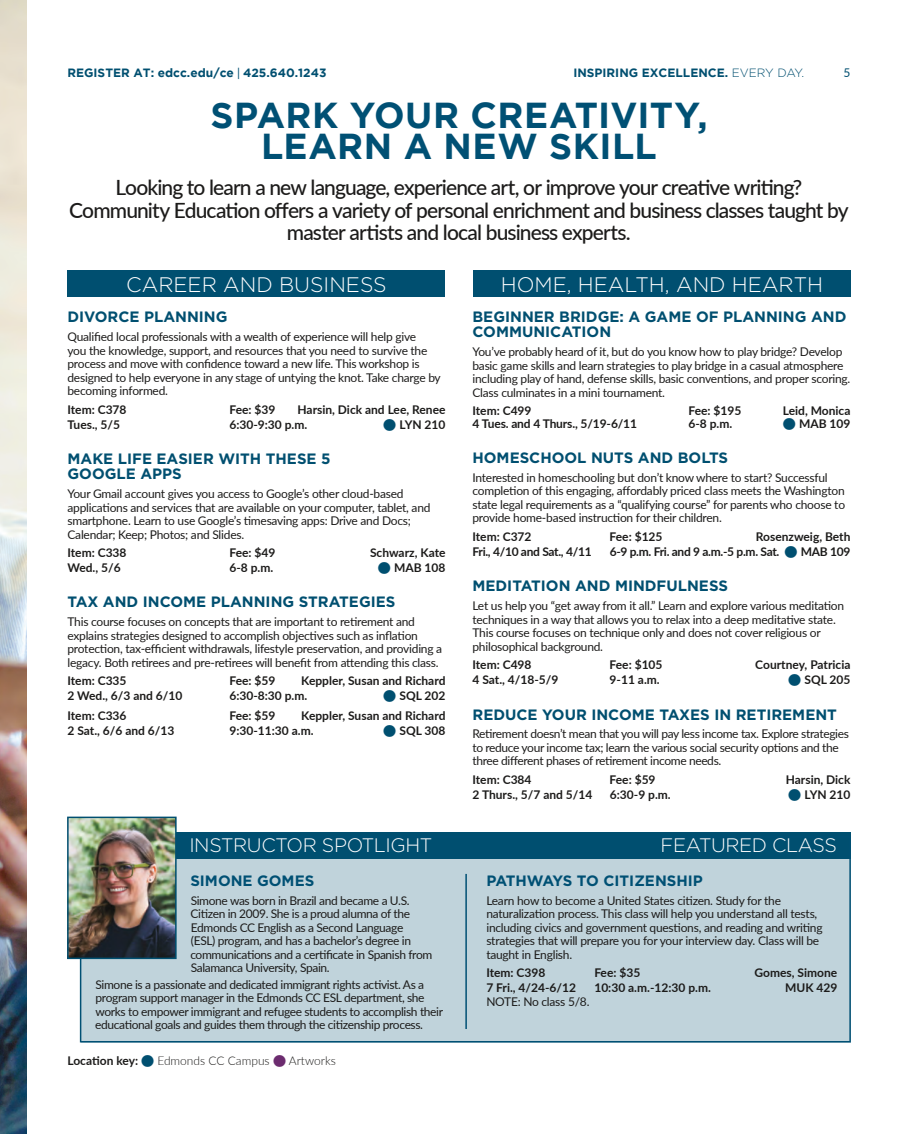
<style>
.page{position:relative;width:918px;height:1134px;background:#fff}
.page>*{position:absolute;margin:0;border:0;box-sizing:border-box;transform-origin:0 0}
.t1{font:700 36px/31.5px "Gotham";letter-spacing:.015em;color:#005074;text-align:center}
.t2{font:500 21px/22.5px "Lato";letter-spacing:-.04em;color:#1c1b1a;text-align:center}
.t3{font:300 21px "Gotham";color:#fff}
.t4{font:300 19.5px "Gotham";letter-spacing:-.02em;color:#fff}
.t5{font:700 15px/15px "Gotham";color:#004f70}
.t6{font:700 15px "Gotham";color:#005074}
.t7{font:12px/13.5px "Lato";letter-spacing:-.02em;color:#1c1b1a}
.t8{font:700 12px "Lato";color:#1c1b1a}
.t9{font:700 12px "Gotham";color:#004f70}
.t10{font:700 12px "Lato";letter-spacing:-.03em;color:#1c1b1a}
.t11{font:300 12px "Lato";color:#1c1b1a}
.t12{font:700 12px "Lato";letter-spacing:-.025em;color:#1c1b1a}
.t13{font:12px "Lato";color:#004f70}
.s1{font-family:"Lato";font-weight:400}
.s2{font-weight:300}
</style>
<div class="page">
<img style="left:0;top:0;width:27px;height:1134px">
<div style="left:68px;top:270px;width:378px;height:27px;background:#004f70"></div>
<div style="left:473px;top:270px;width:378px;height:27px;background:#004f70"></div>
<div style="left:81px;top:848px;width:770px;height:194px;background:#c0d3db"></div>
<div style="left:68px;top:832px;width:783px;height:27px;background:#004f70"></div>
<hr style="left:465px;top:874px;width:2px;height:155px;background:#005074">
<div style="left:80px;top:836px;width:771px;height:206px;border:2px solid #005074"></div>
<img style="left:70px;top:820px;width:104px;height:136px">
<div style="left:67px;top:817px;width:110px;height:142px;border:2px solid #004f70"></div>
<p class="t9" style="left:68px;top:66px;width:260px">REGISTER AT: edcc.edu/ce <span class="s1">|</span> 425.640.1243</p>
<p class="t9" style="left:573px;top:66px;width:232px">INSPIRING EXCELLENCE. <span class="s2">EVERY DAY.</span></p>
<p class="t13" style="left:844px;top:64px;width:8px">5</p>
<h1 class="t1" style="left:210px;top:98px;width:499px">SPARK YOUR CREATIVITY,<br>LEARN A NEW SKILL</h1>
<h2 class="t2" style="left:69px;top:175px;width:781px">Looking to learn a new language, experience art, or improve your creative writing?<br>Community Education offers a variety of personal enrichment and business classes taught by master artists and local business experts.</h2>
<h2 class="t3" style="left:126px;top:271px;width:262px">CAREER AND BUSINESS</h2>
<h2 class="t3" style="left:501px;top:271px;width:324px">HOME, HEALTH, AND HEARTH</h2>
<p class="t5" style="left:68px;top:310px;width:162px">DIVORCE PLANNING</p>
<p class="t7" style="left:68px;top:330px;width:375px">Qualified local professionals with a wealth of experience will help give<br>you the knowledge, support, and resources that you need to survive the process and move with confidence toward a new life. This workshop is designed to help everyone in any stage of untying the knot. Take charge by becoming informed.</p>
<p class="t8" style="left:68px;top:400px;width:61px">Item: C378</p>
<p class="t8" style="left:230px;top:400px;width:47px">Fee: $39</p>
<p class="t8" style="left:298px;top:400px;width:149px">Harsin, Dick and Lee, Renee</p>
<p class="t8" style="left:68px;top:416px;width:54px">Tues., 5/5</p>
<p class="t8" style="left:230px;top:416px;width:79px">6:30-9:30 p.m.</p>
<p class="t8" style="left:400px;top:416px;width:47px">LYN 210</p>
<p class="t5" style="left:68px;top:451px;width:265px">MAKE LIFE EASIER WITH THESE 5<br>GOOGLE APPS</p>
<p class="t7" style="left:68px;top:487px;width:365px">Your Gmail account gives you access to Google’s other cloud-based applications and services that are available on your computer, tablet, and smartphone. Learn to use Google’s timesaving apps: Drive and Docs; Calendar; Keep; Photos; and Slides.</p>
<p class="t8" style="left:68px;top:544px;width:61px">Item: C338</p>
<p class="t8" style="left:230px;top:544px;width:47px">Fee: $49</p>
<p class="t8" style="left:370px;top:544px;width:77px">Schwarz, Kate</p>
<p class="t8" style="left:68px;top:559px;width:55px">Wed., 5/6</p>
<p class="t8" style="left:230px;top:559px;width:45px">6-8 p.m.</p>
<p class="t8" style="left:394px;top:559px;width:53px">MAB 108</p>
<p class="t5" style="left:68px;top:595px;width:329px">TAX AND INCOME PLANNING STRATEGIES</p>
<p class="t7" style="left:68px;top:615px;width:376px">This course focuses on concepts that are important to retirement and explains strategies designed to accomplish objectives such as inflation protection, tax-efficient withdrawals, lifestyle preservation, and providing a legacy. Both retirees and pre-retirees will benefit from attending this class.</p>
<p class="t8" style="left:68px;top:672px;width:61px">Item: C335</p>
<p class="t8" style="left:230px;top:672px;width:47px">Fee: $59</p>
<p class="t8" style="left:301px;top:672px;width:146px">Keppler, Susan and Richard</p>
<p class="t8" style="left:68px;top:687px;width:116px">2 Wed., 6/3 and 6/10</p>
<p class="t8" style="left:230px;top:687px;width:79px">6:30-8:30 p.m.</p>
<p class="t8" style="left:400px;top:687px;width:47px">SQL 202</p>
<p class="t8" style="left:68px;top:707px;width:61px">Item: C336</p>
<p class="t8" style="left:230px;top:707px;width:47px">Fee: $59</p>
<p class="t8" style="left:301px;top:707px;width:146px">Keppler, Susan and Richard</p>
<p class="t8" style="left:68px;top:722px;width:108px">2 Sat., 6/6 and 6/13</p>
<p class="t8" style="left:230px;top:722px;width:86px">9:30-11:30 a.m.</p>
<p class="t8" style="left:400px;top:722px;width:47px">SQL 308</p>
<p class="t5" style="left:472px;top:310px;width:376px">BEGINNER BRIDGE: A GAME OF PLANNING AND<br>COMMUNICATION</p>
<p class="t7" style="left:472px;top:345px;width:379px">You’ve probably heard of it, but do you know how to play bridge? Develop basic game skills and learn strategies to play bridge in a casual atmosphere including play of hand, defense skills, basic conventions, and proper scoring.<br>Class culminates in a mini tournament.</p>
<p class="t8" style="left:472px;top:402px;width:61px">Item: C499</p>
<p class="t8" style="left:688px;top:402px;width:54px">Fee: $195</p>
<p class="t8" style="left:783px;top:402px;width:69px">Leid, Monica</p>
<p class="t8" style="left:472px;top:415px;width:166px">4 Tues. and 4 Thurs., 5/19-6/11</p>
<p class="t8" style="left:688px;top:415px;width:45px">6-8 p.m.</p>
<p class="t8" style="left:799px;top:415px;width:53px">MAB 109</p>
<p class="t5" style="left:472px;top:450px;width:257px">HOMESCHOOL NUTS AND BOLTS</p>
<p class="t7" style="left:472px;top:470px;width:374px">Interested in homeschooling but don’t know where to start? Successful completion of this engaging, affordably priced class meets the Washington state legal requirements as a “qualifying course” for parents who choose to provide home-based instruction for their children.</p>
<p class="t8" style="left:472px;top:527px;width:61px">Item: C372</p>
<p class="t8" style="left:610px;top:527px;width:54px">Fee: $125</p>
<p class="t8" style="left:756px;top:527px;width:96px">Rosenzweig, Beth</p>
<p class="t12" style="left:472px;top:543px;width:121px">Fri., 4/10 and Sat., 4/11</p>
<p class="t10" style="left:610px;top:543px;width:171px">6-9 p.m. Fri. and 9 a.m.-5 p.m. Sat.</p>
<p class="t8" style="left:801px;top:543px;width:51px">MAB 109</p>
<p class="t5" style="left:472px;top:578px;width:257px">MEDITATION AND MINDFULNESS</p>
<p class="t7" style="left:472px;top:599px;width:373px">Let us help you “get away from it all.” Learn and explore various meditation techniques in a way that allows you to relax into a deep meditative state.<br>This course focuses on technique only and does not cover religious or philosophical background.</p>
<p class="t8" style="left:472px;top:656px;width:61px">Item: C498</p>
<p class="t8" style="left:610px;top:656px;width:54px">Fee: $105</p>
<p class="t8" style="left:755px;top:656px;width:97px">Courtney, Patricia</p>
<p class="t8" style="left:472px;top:671px;width:87px">4 Sat., 4/18-5/9</p>
<p class="t8" style="left:610px;top:671px;width:52px">9-11 a.m.</p>
<p class="t8" style="left:805px;top:671px;width:47px">SQL 205</p>
<p class="t5" style="left:472px;top:707px;width:366px">REDUCE YOUR INCOME TAXES IN RETIREMENT</p>
<p class="t7" style="left:472px;top:727px;width:378px">Retirement doesn’t mean that you will pay less income tax. Explore strategies to reduce your income tax; learn the various social security options and the three different phases of retirement income needs.</p>
<p class="t8" style="left:472px;top:770px;width:61px">Item: C384</p>
<p class="t8" style="left:610px;top:770px;width:47px">Fee: $59</p>
<p class="t8" style="left:786px;top:770px;width:66px">Harsin, Dick</p>
<p class="t8" style="left:472px;top:786px;width:121px">2 Thurs., 5/7 and 5/14</p>
<p class="t8" style="left:610px;top:786px;width:62px">6:30-9 p.m.</p>
<p class="t8" style="left:805px;top:786px;width:47px">LYN 210</p>
<h3 class="t4" style="left:189px;top:833px;width:244px">INSTRUCTOR SPOTLIGHT</h3>
<h3 class="t4" style="left:661px;top:833px;width:178px">FEATURED CLASS</h3>
<p class="t6" style="left:190px;top:871px;width:125px">SIMONE GOMES</p>
<p class="t7" style="left:190px;top:893px;width:243px">Simone was born in Brazil and became a U.S.<br>Citizen in 2009. She is a proud alumna of the Edmonds CC English as a Second Language<br>(ESL) program, and has a bachelor’s degree in communications and a certificate in Spanish from Salamanca University, Spain.</p>
<p class="t7" style="left:95px;top:977px;width:350px">Simone is a passionate and dedicated immigrant rights activist. As a program support manager in the Edmonds CC ESL department, she works to empower immigrant and refugee students to accomplish their educational goals and guides them through the citizenship process.</p>
<p class="t6" style="left:486px;top:871px;width:218px">PATHWAYS TO CITIZENSHIP</p>
<p class="t7" style="left:486px;top:893px;width:338px">Learn how to become a United States citizen. Study for the naturalization process. This class will help you understand all tests, including civics and government questions, and reading and writing strategies that will prepare you for your interview day. Class will be taught in English.</p>
<p class="t8" style="left:486px;top:964px;width:61px">Item: C398</p>
<p class="t8" style="left:594px;top:964px;width:47px">Fee: $35</p>
<p class="t8" style="left:755px;top:964px;width:84px">Gomes, Simone</p>
<p class="t8" style="left:486px;top:979px;width:91px">7 Fri., 4/24-6/12</p>
<p class="t8" style="left:594px;top:979px;width:118px">10:30 a.m.-12:30 p.m.</p>
<p class="t8" style="left:785px;top:979px;width:54px">MUK 429</p>
<p class="t7" style="left:486px;top:994px;width:105px">NOTE: No class 5/8.</p>
<p class="t8" style="left:68px;top:1052px;width:72px">Location key:</p>
<p class="t11" style="left:157px;top:1053px;width:114px">Edmonds CC Campus</p>
<p class="t11" style="left:289px;top:1053px;width:49px">Artworks</p>
</div>
